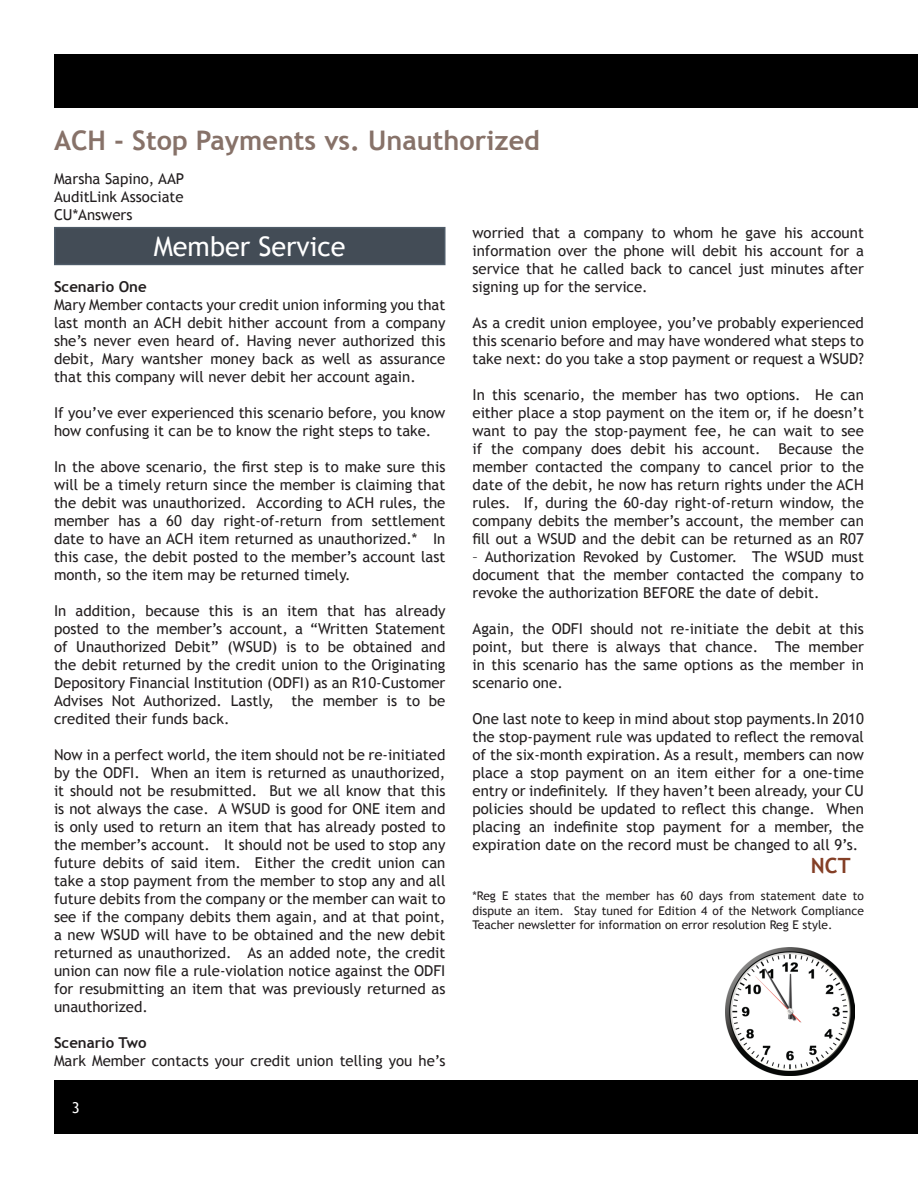
<style>
.page{position:relative;width:918px;height:1188px;background:#fff}
.page>*{position:absolute;margin:0;border:0;box-sizing:border-box;transform-origin:0 0}
.t1{font:700 27px "Trebuchet MS";color:#877269}
.t2{font:27px "Trebuchet MS";color:#fff}
.NCT{font:700 21px "Trebuchet MS";color:#843f26}
.t3{font:15px/18px "Trebuchet MS";color:#231f20;text-align:justify}
.t4{font:700 15px "Trebuchet MS";color:#231f20}
.t5{font:15px "Trebuchet MS";color:#fff}
.t6{font:12px/14.4px "Trebuchet MS";color:#231f20;text-align:justify}
</style>
<div class="page">
<div style="left:54px;top:54px;width:864px;height:54px;background:#000"></div>
<div style="left:54px;top:1080px;width:864px;height:54px;background:#000"></div>
<div style="left:55px;top:228px;width:390px;height:36px;background:#434c56"></div>
<div style="left:54px;top:227px;width:392px;height:38px;border:2px solid #4e5b68"></div>
<img style="left:726px;top:947px;width:128px;height:129px">
<p class="t1" style="left:54px;top:124px;width:487px">ACH - Stop Payments vs. Unauthorized</p>
<p class="t3" style="left:54px;top:170px;width:132px">Marsha Sapino, AAP AuditLink Associate CU*Answers</p>
<p class="t2" style="left:154px;top:231px;width:193px">Member Service</p>
<p class="t4" style="left:54px;top:277px;width:94px">Scenario One</p>
<p class="t3" style="left:54px;top:296px;width:393px">Mary Member contacts your credit union informing you that last month an ACH debit hither account from a company she’s never even heard of. Having never authorized this debit, Mary wantsher money back as well as assurance that this company will never debit her account again.</p>
<p class="t3" style="left:54px;top:404px;width:393px">If you’ve ever experienced this scenario before, you know how confusing it can be to know the right steps to take.</p>
<p class="t3" style="left:54px;top:458px;width:393px">In the above scenario, the first step is to make sure this will be a timely return since the member is claiming that the debit was unauthorized. According to ACH rules, the member has a 60 day right-of-return from settlement date to have an ACH item returned as unauthorized.* In this case, the debit posted to the member’s account last month, so the item may be returned timely.</p>
<p class="t3" style="left:54px;top:602px;width:393px">In addition, because this is an item that has already posted to the member’s account, a “Written Statement of Unauthorized Debit” (WSUD) is to be obtained and the debit returned by the credit union to the Originating Depository Financial Institution (ODFI) as an R10-Customer Advises Not Authorized. Lastly, the member is to be credited their funds back.</p>
<p class="t3" style="left:54px;top:746px;width:393px">Now in a perfect world, the item should not be re-initiated by the ODFI. When an item is returned as unauthorized, it should not be resubmitted. But we all know that this is not always the case. A WSUD is good for ONE item and is only used to return an item that has already posted to the member’s account. It should not be used to stop any future debits of said item. Either the credit union can take a stop payment from the member to stop any and all future debits from the company or the member can wait to see if the company debits them again, and at that point, a new WSUD will have to be obtained and the new debit returned as unauthorized. As an added note, the credit union can now file a rule-violation notice against the ODFI for resubmitting an item that was previously returned as unauthorized.</p>
<p class="t4" style="left:54px;top:1033px;width:94px">Scenario Two</p>
<p class="t3" style="left:54px;top:1052px;width:393px">Mark Member contacts your credit union telling you he’s</p>
<p class="t5" style="left:72px;top:1098px;width:9px">3</p>
<p class="t3" style="left:472px;top:224px;width:393px">worried that a company to whom he gave his account information over the phone will debit his account for a service that he called back to cancel just minutes after signing up for the service.</p>
<p class="t3" style="left:472px;top:314px;width:393px">As a credit union employee, you’ve probably experienced this scenario before and may have wondered what steps to take next: do you take a stop payment or request a WSUD?</p>
<p class="t3" style="left:472px;top:386px;width:393px">In this scenario, the member has two options. He can either place a stop payment on the item or, if he doesn’t want to pay the stop-payment fee, he can wait to see if the company does debit his account. Because the member contacted the company to cancel prior to the date of the debit, he now has return rights under the ACH rules. If, during the 60-day right-of-return window, the company debits the member’s account, the member can fill out a WSUD and the debit can be returned as an R07</p>
<p class="t3" style="left:472px;top:548px;width:393px">– Authorization Revoked by Customer. The WSUD must document that the member contacted the company to revoke the authorization BEFORE the date of debit.</p>
<p class="t3" style="left:472px;top:620px;width:393px">Again, the ODFI should not re-initiate the debit at this point, but there is always that chance. The member in this scenario has the same options as the member in scenario one.</p>
<p class="t3" style="left:472px;top:710px;width:393px">One last note to keep in mind about stop payments.In 2010 the stop-payment rule was updated to reflect the removal of the six-month expiration. As a result, members can now place a stop payment on an item either for a one-time entry or indefinitely. If they haven’t been already, your CU policies should be updated to reflect this change. When placing an indefinite stop payment for a member, the expiration date on the record must be changed to all 9’s.</p>
<p class="t6" style="left:472px;top:889px;width:393px">*Reg E states that the member has 60 days from statement date to dispute an item. Stay tuned for Edition 4 of the Network Compliance Teacher newsletter for information on error resolution Reg E style.</p>
<p class="NCT" style="left:811px;top:852px;width:41px">NCT</p>
</div>
